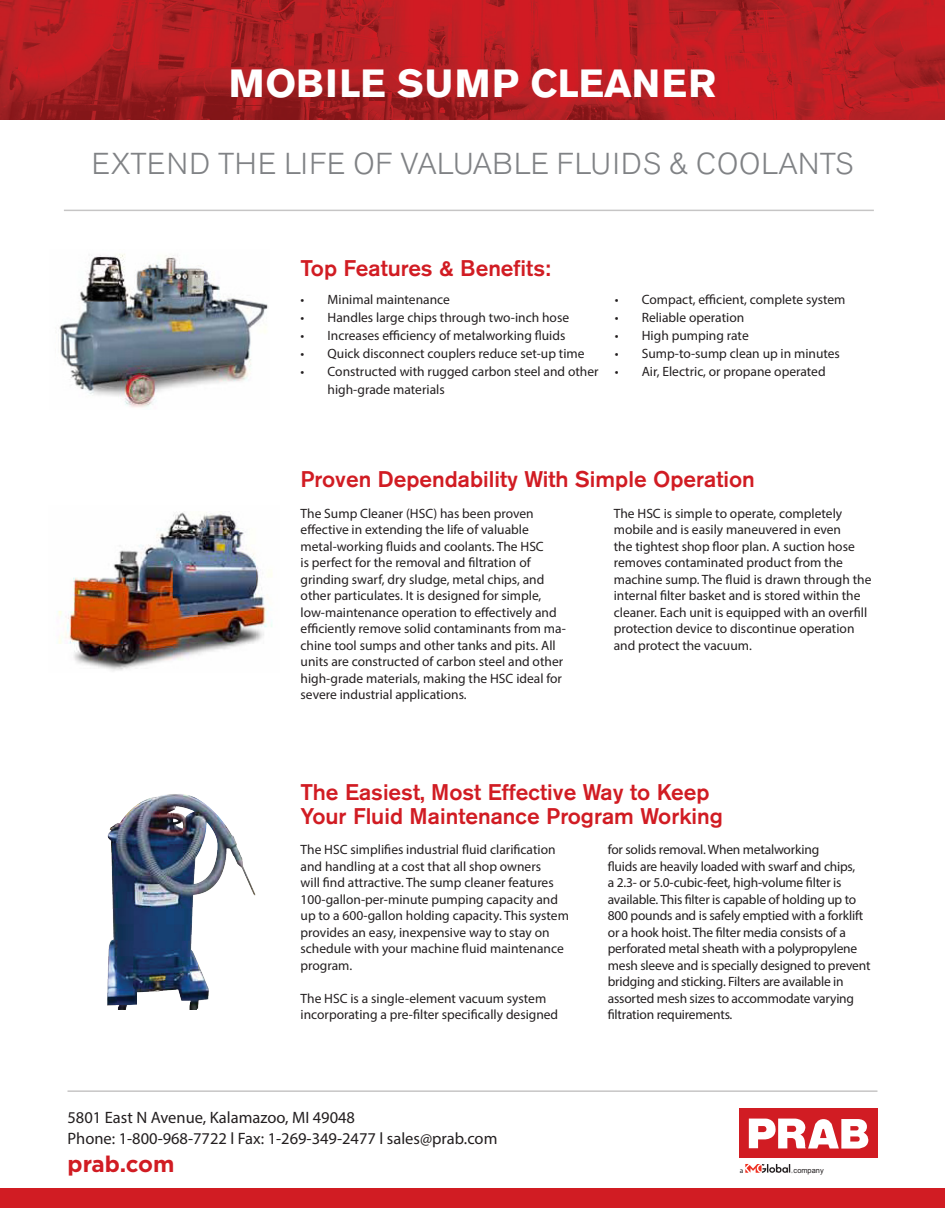
<style>
.page{position:relative;width:945px;height:1215px;background:#fff}
.page>*{position:absolute;margin:0;border:0;box-sizing:border-box;transform-origin:0 0}
.t1{font:700 39px "Akzidenz Grotesk BE";letter-spacing:.02em;color:#fff}
.t2{font:300 30px "Akzidenz Grotesk BE";letter-spacing:.02em;color:#808285}
.t3{font:500 22.5px/24px "Akzidenz Grotesk BE";color:#d11c23}
.t4{font:700 22.5px "Gotham";color:#d11c23}
.t5{font:16.5px "Myriad Pro";color:#231f20}
.t6{font:13.5px/16.5px "Myriad Pro";color:#231f20}
.t7{font:7.35px "Arial";color:#231f20}
.t8{font:7.35px "Myriad Pro";color:#231f20}
</style>
<div class="page">
<img style="left:0;top:1px;width:945px;height:119px">
<img style="left:59px;top:254px;width:209px;height:154px">
<img style="left:58px;top:511px;width:214px;height:160px">
<img style="left:107px;top:794px;width:149px;height:216px">
<div style="left:0;top:1189px;width:945px;height:19px;background:#d11c23"></div>
<hr style="left:67px;top:1090px;width:810px;height:2px;background:#231f20">
<svg style="left:745px;top:1164px;width:48px;height:9px"></svg>
<div style="left:739px;top:1108px;width:139px;height:50px;background:#d11c23"></div>
<svg style="left:749px;top:1119px;width:120px;height:30px"></svg>
<hr style="left:64px;top:210px;width:810px;height:1px;background:#231f20">
<p class="t1" style="left:229px;top:61px;width:489px">MOBILE SUMP CLEANER</p>
<p class="t2" style="left:92px;top:147px;width:763px">EXTEND THE LIFE OF VALUABLE FLUIDS &amp; COOLANTS</p>
<p class="t3" style="left:301px;top:256px;width:252px">Top Features &amp; Benefits:</p>
<p class="t6" style="left:301px;top:291px;width:151px">• Minimal maintenance</p>
<p class="t6" style="left:301px;top:309px;width:270px">• Handles large chips through two-inch hose</p>
<p class="t6" style="left:301px;top:327px;width:266px">• Increases efficiency of metalworking fluids</p>
<p class="t6" style="left:301px;top:345px;width:286px">• Quick disconnect couplers reduce set-up time</p>
<p class="t6" style="left:328px;top:362px;width:273px;line-height:18px;text-indent:-27px">• Constructed with rugged carbon steel and other high-grade materials</p>
<p class="t6" style="left:615px;top:291px;width:232px">• Compact, efficient, complete system</p>
<p class="t6" style="left:615px;top:309px;width:131px">• Reliable operation</p>
<p class="t6" style="left:615px;top:327px;width:136px">• High pumping rate</p>
<p class="t6" style="left:615px;top:345px;width:227px">• Sump-to-sump clean up in minutes</p>
<p class="t6" style="left:615px;top:363px;width:213px">• Air, Electric, or propane operated</p>
<p class="t3" style="left:301px;top:467px;width:456px">Proven Dependability With Simple Operation</p>
<p class="t6" style="left:301px;top:505px;width:235px">The Sump Cleaner (HSC) has been proven</p>
<p class="t6" style="left:301px;top:521px;width:267px">effective in extending the life of valuable metal-working fluids and coolants. The HSC<br>is perfect for the removal and filtration of grinding swarf, dry sludge, metal chips, and other particulates. It is designed for simple, low-maintenance operation to effectively and efficiently remove solid contaminants from ma&shy;chine tool sumps and other tanks and pits. All units are constructed of carbon steel and other high-grade materials, making the HSC ideal for severe industrial applications.</p>
<p class="t6" style="left:614px;top:505px;width:230px">The HSC is simple to operate, completely</p>
<p class="t6" style="left:614px;top:521px;width:259px">mobile and is easily maneuvered in even<br>the tightest shop floor plan. A suction hose removes contaminated product from the machine sump. The fluid is drawn through the internal filter basket and is stored within the cleaner. Each unit is equipped with an overfill protection device to discontinue operation and protect the vacuum.</p>
<p class="t3" style="left:301px;top:780px;width:424px">The Easiest, Most Effective Way to Keep<br>Your Fluid Maintenance Program Working</p>
<p class="t6" style="left:301px;top:841px;width:270px">The HSC simplifies industrial fluid clarification and handling at a cost that all shop owners<br>will find attractive. The sump cleaner features 100-gallon-per-minute pumping capacity and up to a 600-gallon holding capacity. This system provides an easy, inexpensive way to stay on schedule with your machine fluid maintenance program.</p>
<p class="t6" style="left:301px;top:990px;width:259px">The HSC is a single-element vacuum system incorporating a pre-filter specifically designed</p>
<p class="t5" style="left:67px;top:1107px;width:289px">5801 East N Avenue, Kalamazoo, MI 49048</p>
<p class="t5" style="left:67px;top:1128px;width:431px">Phone: 1-800-968-7722 l Fax: 1-269-349-2477 l sales@prab.com</p>
<p class="t4" style="left:67px;top:1149px;width:109px">prab.com</p>
<p class="t6" style="left:608px;top:841px;width:264px">for solids removal. When metalworking<br>fluids are heavily loaded with swarf and chips,<br>a 2.3- or 5.0-cubic-feet, high-volume filter is available. This filter is capable of holding up to 800 pounds and is safely emptied with a forklift or a hook hoist. The filter media consists of a perforated metal sheath with a polypropylene mesh sleeve and is specially designed to prevent bridging and sticking. Filters are available in assorted mesh sizes to accommodate varying filtration requirements.</p>
<p class="t8" style="left:740px;top:1166px;width:5px">a</p>
<p class="t7" style="left:794px;top:1165px;width:32px">company</p>
</div>
